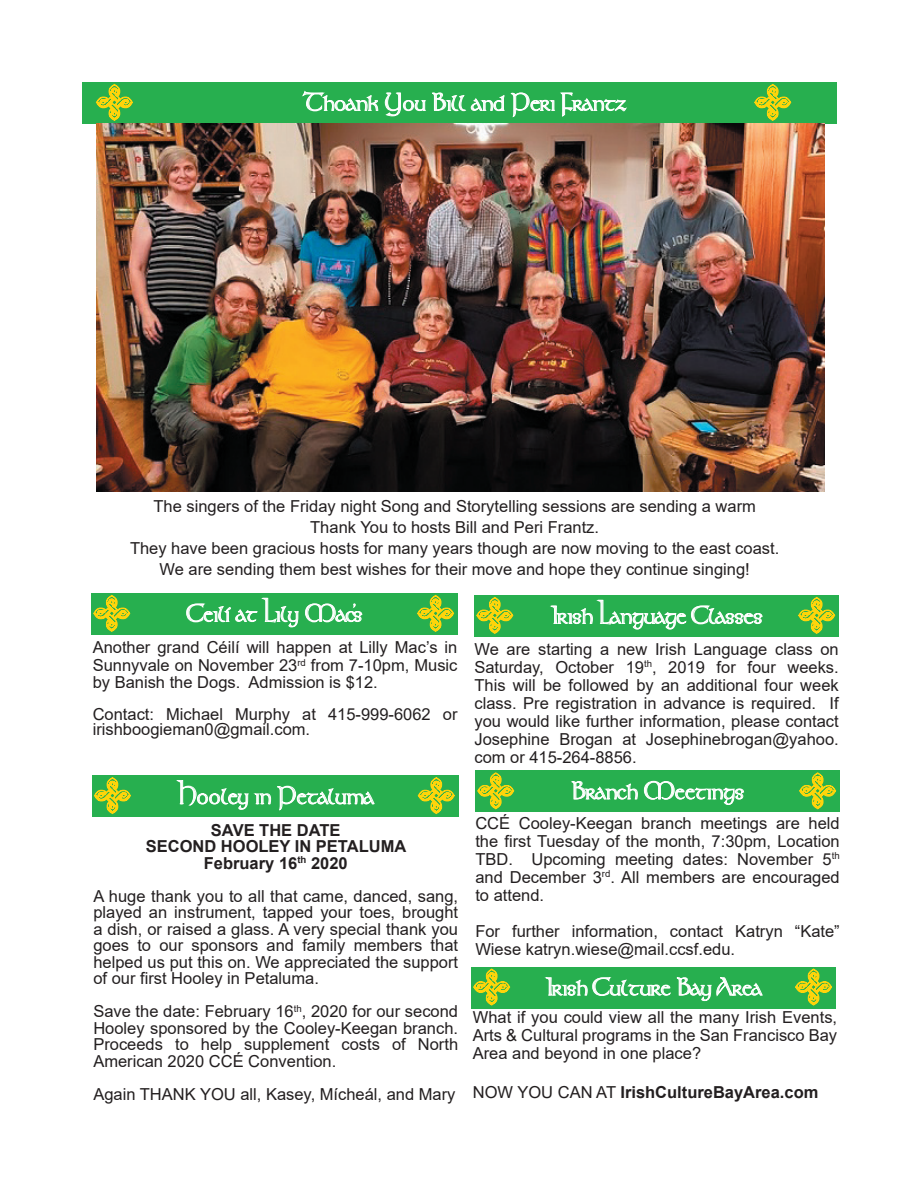
<style>
.page{position:relative;width:918px;height:1188px;background:#fff}
.page>*{position:absolute;margin:0;border:0;box-sizing:border-box;transform-origin:0 0}
.t1{font:28.5px "Umber SSK";color:#fff}
.t2{font:16.5px/18px "Arial";color:#231f20;text-align:justify}
.t3{font:700 16.5px/16.5px "Arial";color:#231f20;text-align:center}
.s1{font-weight:400}
</style>
<div class="page">
<div style="left:82px;top:82px;width:755px;height:42px;background:#27af4f"></div>
<svg style="left:96px;top:84px;width:37px;height:37px"></svg>
<svg style="left:754px;top:84px;width:37px;height:37px"></svg>
<svg style="left:302px;top:90px;width:77px;height:22px"></svg>
<svg style="left:385px;top:92px;width:242px;height:26px"></svg>
<div style="left:471px;top:967px;width:365px;height:41px;background:#27af4f"></div>
<svg style="left:473px;top:969px;width:37px;height:37px"></svg>
<svg style="left:795px;top:969px;width:37px;height:37px"></svg>
<svg style="left:544px;top:977px;width:219px;height:24px"></svg>
<img style="left:96px;top:124px;width:729px;height:368px">
<div style="left:474px;top:595px;width:365px;height:42px;background:#27af4f"></div>
<svg style="left:476px;top:597px;width:37px;height:37px"></svg>
<svg style="left:798px;top:597px;width:37px;height:37px"></svg>
<svg style="left:550px;top:600px;width:213px;height:30px"></svg>
<div style="left:475px;top:770px;width:365px;height:42px;background:#27af4f"></div>
<svg style="left:477px;top:772px;width:37px;height:37px"></svg>
<svg style="left:799px;top:772px;width:37px;height:37px"></svg>
<svg style="left:571px;top:781px;width:67px;height:19px"></svg>
<svg style="left:644px;top:781px;width:100px;height:24px"></svg>
<div style="left:92px;top:775px;width:367px;height:42px;background:#27af4f"></div>
<svg style="left:94px;top:777px;width:37px;height:37px"></svg>
<svg style="left:418px;top:777px;width:37px;height:37px"></svg>
<svg style="left:176px;top:780px;width:199px;height:31px"></svg>
<div style="left:91px;top:593px;width:367px;height:42px;background:#27af4f"></div>
<svg style="left:93px;top:595px;width:37px;height:37px"></svg>
<svg style="left:417px;top:595px;width:37px;height:37px"></svg>
<svg style="left:186px;top:598px;width:176px;height:30px"></svg>
<h1 class="t1" style="left:303px;top:87px;width:324px">Thoank You Bill and Peri Frantz</h1>
<p class="t2" style="left:130px;top:496px;width:651px;line-height:21px;text-align:center">The singers of the Friday night Song and Storytelling sessions are sending a warm Thank You to hosts Bill and Peri Frantz.<br>They have been gracious hosts for many years though are now moving to the east coast.<br>We are sending them best wishes for their move and hope they continue singing!</p>
<h1 class="t1" style="left:187px;top:598px;width:177px">Ceilí at Lily Mac’s</h1>
<p class="t2" style="left:93px;top:639px;width:366px">Another grand Céilí will happen at Lilly Mac’s in<br>Sunnyvale on November 23<sup>rd</sup> from 7-10pm, Music</p>
<p class="t2" style="left:93px;top:666px;width:366px;line-height:31.8px">by Banish the Dogs. Admission is $12.<br>Contact: Michael Murphy at 415-999-6062 or</p>
<p class="t2" style="left:93px;top:720px;width:219px">irishboogieman0@gmail.com.</p>
<h1 class="t1" style="left:177px;top:781px;width:198px">Hooley in Petaluma</h1>
<p class="t3" style="left:146px;top:822px;width:262px">SAVE THE DATE<br>SECOND HOOLEY IN PETALUMA<br>February 16<sup>th</sup> 2020</p>
<p class="t2" style="left:93px;top:888px;width:366px;line-height:16.5px">A huge thank you to all that came, danced, sang, played an instrument, tapped your toes, brought a dish, or raised a glass. A very special thank you goes to our sponsors and family members that helped us put this on. We appreciated the support of our first Hooley in Petaluma.</p>
<p class="t2" style="left:93px;top:1003px;width:366px;line-height:16.5px">Save the date: February 16<sup>th</sup>, 2020 for our second Hooley sponsored by the Cooley-Keegan branch.<br>Proceeds to help supplement costs of North American 2020 CCÉ Convention.</p>
<p class="t2" style="left:93px;top:1085px;width:364px">Again THANK YOU all, Kasey, Mícheál, and Mary</p>
<h1 class="t1" style="left:551px;top:600px;width:213px">Irish Language Classes</h1>
<p class="t2" style="left:474px;top:640px;width:366px">We are starting a new Irish Language class on Saturday, October 19<sup>th</sup>, 2019 for four weeks.<br>This will be followed by an additional four week class. Pre registration in advance is required. If you would like further information, please contact Josephine Brogan at Josephinebrogan@yahoo. com or 415-264-8856.</p>
<h1 class="t1" style="left:571px;top:776px;width:174px">Branch Meetings</h1>
<p class="t2" style="left:475px;top:814px;width:366px">CCÉ Cooley-Keegan branch meetings are held the first Tuesday of the month, 7:30pm, Location TBD. Upcoming meeting dates: November 5<sup>th </sup>and December 3<sup>rd</sup>. All members are encouraged to attend.</p>
<p class="t2" style="left:475px;top:922px;width:366px">For further information, contact Katryn “Kate”<br>Wiese katryn.wiese@mail.ccsf.edu.</p>
<h1 class="t1" style="left:546px;top:972px;width:218px">Irish Culture Bay Area</h1>
<p class="t2" style="left:473px;top:1009px;width:366px">What if you could view all the many Irish Events, Arts &amp; Cultural programs in the San Francisco Bay Area and beyond in one place?</p>
<p class="t3" style="left:473px;top:1084px;width:347px"><span class="s1">NOW YOU CAN AT</span> IrishCultureBayArea.com</p>
</div>
